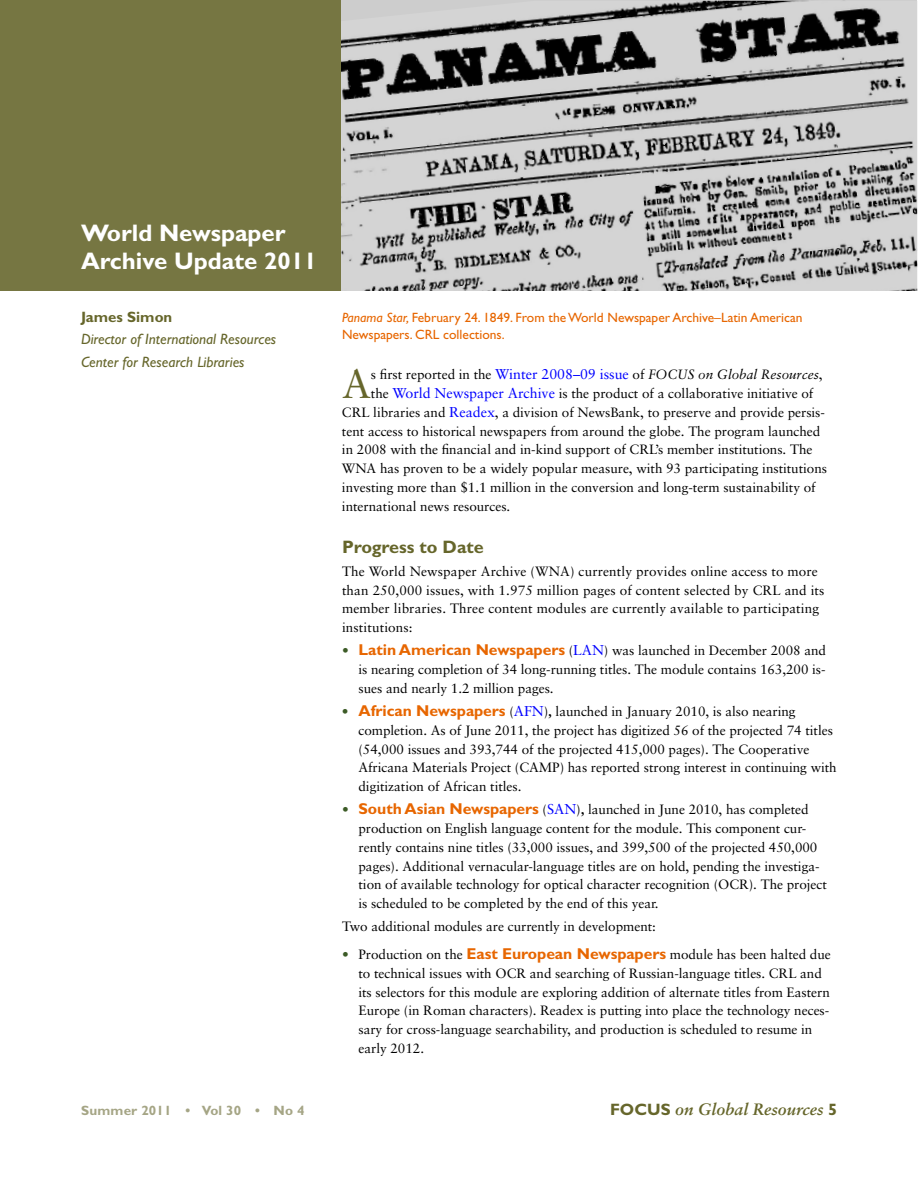
<style>
.page{position:relative;width:918px;height:1188px;background:#fff}
.page>*{position:absolute;margin:0;border:0;box-sizing:border-box;transform-origin:0 0}
.t1{font:40.35px "Sabon";color:#66662b}
.t2{font:700 24px/28.5px "Gill Sans";color:#fff}
.t3{font:700 18px "Gill Sans";color:#66662b}
.t4{font:16.5px "Sabon Bold Italic Os F";color:#66662b}
.t5{font:italic 15px/22.5px "Gill Sans";color:#66662b}
.t6{font:700 15px "Gill Sans";color:#66662b}
.t7{font:13.5px/18.8px "Sabon";letter-spacing:-.005em;color:#000}
.t8{font:13.5px/17.2px "Gill Sans";color:#e76600}
.t9{font:700 13.5px "Gill Sans";letter-spacing:.01em;color:#a5a585}
.s1{font-style:italic}
.s2{font-size:14.25px;color:#00f}
.s3{color:#3c5b26}
.s4{font-family:"Gill Sans";font-weight:700;font-size:15.75px;color:#e76600}
.s5{font-weight:700}
.s6{font-family:"Gill Sans";font-weight:700}
</style>
<div class="page">
<img style="left:341px;top:1px;width:576px;height:290px">
<div style="left:1px;top:1px;width:340px;height:290px;background:#767642"></div>
<h2 class="t2" style="left:81px;top:218px;width:238px">World Newspaper<br>Archive Update 2011</h2>
<p class="t6" style="left:81px;top:308px;width:93px">James Simon</p>
<p class="t5" style="left:81px;top:328px;width:197px">Director of International Resources<br>Center for Research Libraries</p>
<p class="t8" style="left:342px;top:308px;width:462px"><span class="s1">Panama Star,</span> February 24. 1849. From the World Newspaper Archive–Latin American<br>Newspapers. CRL collections.</p>
<h1 class="t1" style="left:342px;top:360px;width:31px">A</h1>
<p class="t7" style="left:371px;top:365px;width:453px">s first reported in the <span class="s2">Winter 2008–09 issue</span> of <span class="s1">FOCUS on Global Resources</span>,</p>
<p class="t7" style="left:371px;top:384px;width:444px">the <span class="s2">World Newspaper Archive</span> is the product of a collaborative initiative of</p>
<p class="t7" style="left:342px;top:403px;width:485px">CRL libraries and <span class="s2">Readex</span>, a division of NewsBank, to preserve and provide persis-</p>
<p class="t7" style="left:342px;top:421px;width:480px">tent access to historical newspapers from around the globe. The program launched</p>
<p class="t7" style="left:342px;top:440px;width:472px">in 2008 with the financial and in-kind support of CRL’s member institutions. The</p>
<p class="t7" style="left:342px;top:459px;width:487px">WNA has proven to be a widely popular measure, with 93 participating institutions</p>
<p class="t7" style="left:342px;top:478px;width:475px">investing more than $1.1 million in the conversion and long-term sustainability of</p>
<p class="t7" style="left:342px;top:496px;width:170px">international news resources.</p>
<h3 class="t3" style="left:342px;top:537px;width:143px">Progress to Date</h3>
<p class="t7" style="left:342px;top:562px;width:484px">The World Newspaper Archive (WNA) currently provides online access to more than 250,000 issues, with 1.975 million pages of content selected by CRL and its member libraries. Three content modules are currently available to participating institutions:</p>
<p class="t7" style="left:358px;top:641px;width:469px;text-align:justify;text-indent:-16px"><span class="s3">•</span> <span class="s4">Latin American Newspapers</span> (<span class="s2">LAN</span>) was launched in December 2008 and is nearing completion of 34 long-running titles. The module contains 163,200 is&shy;sues and nearly 1.2 million pages.</p>
<p class="t7" style="left:359px;top:702px;width:480px;text-indent:-17px"><span class="s3">•</span> <span class="s4">African Newspapers</span> (<span class="s2">AFN</span>)<span class="s5">,</span> launched in January 2010, is also nearing completion. As of June 2011, the project has digitized 56 of the projected 74 titles (54,000 issues and 393,744 of the projected 415,000 pages). The Cooperative Africana Materials Project (CAMP) has reported strong interest in continuing with digitization of African titles.</p>
<p class="t7" style="left:359px;top:800px;width:470px;text-indent:-16px"><span class="s3">•</span> <span class="s4">South Asian Newspapers</span> (<span class="s2">SAN</span>)<span class="s5">,</span> launched in June 2010, has completed production on English language content for the module. This component cur&shy;rently contains nine titles (33,000 issues, and 399,500 of the projected 450,000 pages). Additional vernacular-language titles are on hold, pending the investiga&shy;tion of available technology for optical character recognition (OCR). The project is scheduled to be completed by the end of this year.</p>
<p class="t7" style="left:342px;top:917px;width:316px">Two additional modules are currently in development:</p>
<p class="t7" style="left:358px;top:945px;width:474px;text-indent:-16px"><span class="s3">•</span> Production on the <span class="s4">East European Newspapers</span> module has been halted due to technical issues with OCR and searching of Russian-language titles. CRL and its selectors for this module are exploring addition of alternate titles from Eastern Europe (in Roman characters). Readex is putting into place the technology neces&shy;sary for cross-language searchability, and production is scheduled to resume in early 2012.</p>
<p class="t9" style="left:81px;top:1102px;width:225px">Summer 2011 • Vol 30 • No 4</p>
<p class="t4" style="left:610px;top:1099px;width:229px"><span class="s6">FOCUS</span> on Global Resources <span class="s6">5</span></p>
</div>
